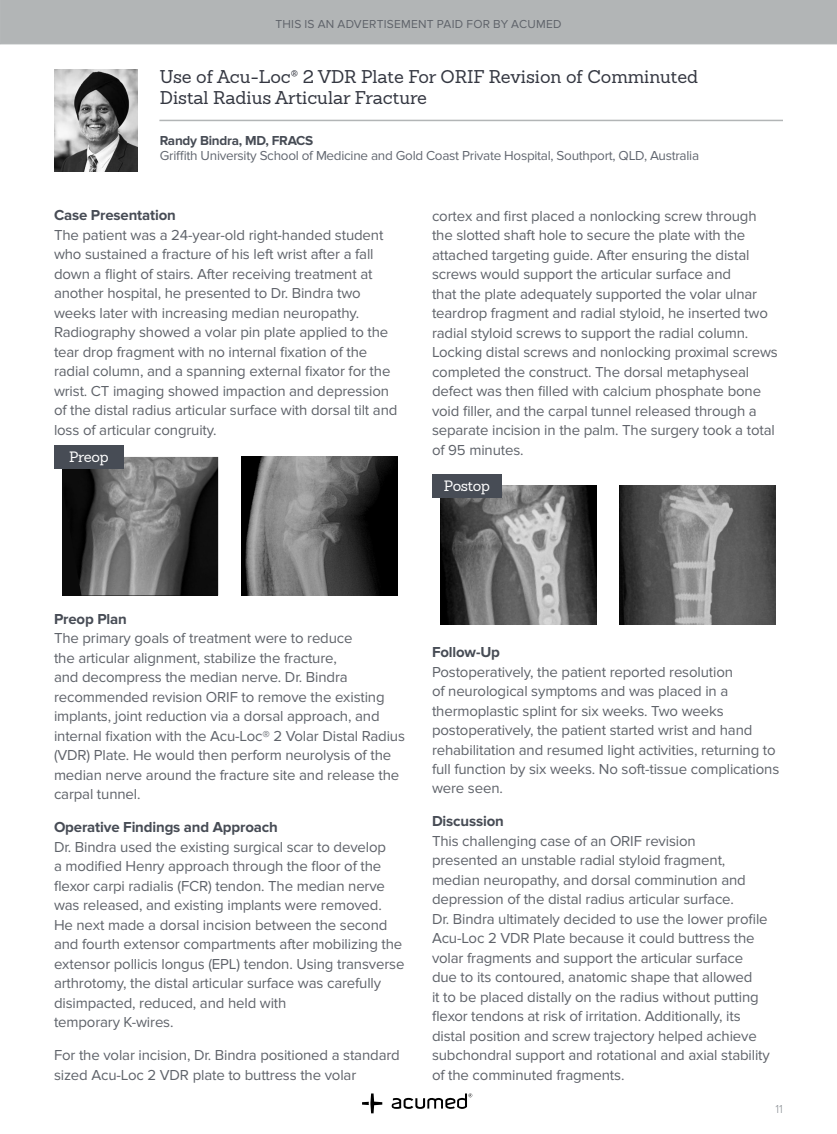
<style>
.page{position:relative;width:837px;height:1134px;background:#fff}
.page>*{position:absolute;margin:0;border:0;box-sizing:border-box;transform-origin:0 0}
.t1{font:18px/21px "Sanchez Slab";color:#343741}
.t2{font:15px/19.5px "Proxima Nova";letter-spacing:-.01em;color:#5f636a}
.t3{font:700 15px "Proxima Nova";letter-spacing:-.01em;color:#474c55}
.t4{font:14.7px "Sanchez Slab";letter-spacing:-.02em;color:#fff}
.t5{font:13.5px "Proxima Nova";letter-spacing:-.02em;color:#626770}
.t6{font:700 13.5px "Proxima Nova";letter-spacing:-.02em;color:#474c55}
.t7{font:12px "Proxima Nova";letter-spacing:.02em;color:#5f636a}
.t8{font:300 12px "Proxima Nova";color:#8e9297}
</style>
<div class="page">
<div style="left:0;top:0;width:837px;height:44px;background:#b2b5b6"></div>
<hr style="left:159px;top:120px;width:624px;height:1px;background:#b2b5b6">
<svg style="left:362px;top:1093px;width:20px;height:20px"></svg>
<svg style="left:392px;top:1093px;width:80px;height:16px"></svg>
<img style="left:54px;top:69px;width:83px;height:103px">
<img style="left:63px;top:457px;width:155px;height:138px">
<div style="left:54px;top:445px;width:70px;height:23px;background:#474c55"></div>
<img style="left:241px;top:457px;width:156px;height:138px">
<img style="left:441px;top:486px;width:155px;height:139px">
<div style="left:432px;top:474px;width:70px;height:24px;background:#474c55"></div>
<img style="left:619px;top:486px;width:156px;height:139px">
<p class="t7" style="left:275px;top:17px;width:288px">THIS IS AN ADVERTISEMENT PAID FOR BY ACUMED</p>
<p class="t1" style="left:160px;top:66px;width:540px">Use of Acu-Loc<sup>®</sup> 2 VDR Plate For ORIF Revision of Comminuted<br>Distal Radius Articular Fracture</p>
<p class="t6" style="left:160px;top:132px;width:155px">Randy Bindra, MD, FRACS</p>
<p class="t5" style="left:160px;top:147px;width:541px">Griffith University School of Medicine and Gold Coast Private Hospital, Southport, QLD, Australia</p>
<p class="t3" style="left:54px;top:207px;width:123px">Case Presentation</p>
<p class="t2" style="left:54px;top:225px;width:345px">The patient was a 24-year-old right-handed student who sustained a fracture of his left wrist after a fall down a flight of stairs. After receiving treatment at another hospital, he presented to Dr. Bindra two weeks later with increasing median neuropathy.<br>Radiography showed a volar pin plate applied to the tear drop fragment with no internal fixation of the radial column, and a spanning external fixator for the wrist. CT imaging showed impaction and depression of the distal radius articular surface with dorsal tilt and loss of articular congruity.</p>
<p class="t4" style="left:69px;top:447px;width:41px">Preop</p>
<p class="t2" style="left:432px;top:206px;width:347px">cortex and first placed a nonlocking screw through the slotted shaft hole to secure the plate with the attached targeting guide. After ensuring the distal screws would support the articular surface and<br>that the plate adequately supported the volar ulnar teardrop fragment and radial styloid, he inserted two radial styloid screws to support the radial column.<br>Locking distal screws and nonlocking proximal screws completed the construct. The dorsal metaphyseal defect was then filled with calcium phosphate bone void filler, and the carpal tunnel released through a separate incision in the palm. The surgery took a total of 95 minutes.</p>
<p class="t4" style="left:444px;top:476px;width:48px">Postop</p>
<p class="t3" style="left:54px;top:610px;width:74px">Preop Plan</p>
<p class="t2" style="left:54px;top:629px;width:352px">The primary goals of treatment were to reduce<br>the articular alignment, stabilize the fracture,<br>and decompress the median nerve. Dr. Bindra recommended revision ORIF to remove the existing implants, joint reduction via a dorsal approach, and internal fixation with the Acu-Loc® 2 Volar Distal Radius (VDR) Plate. He would then perform neurolysis of the median nerve around the fracture site and release the carpal tunnel.</p>
<p class="t3" style="left:54px;top:819px;width:225px">Operative Findings and Approach</p>
<p class="t2" style="left:54px;top:837px;width:352px">Dr. Bindra used the existing surgical scar to develop<br>a modified Henry approach through the floor of the flexor carpi radialis (FCR) tendon. The median nerve was released, and existing implants were removed.<br>He next made a dorsal incision between the second and fourth extensor compartments after mobilizing the extensor pollicis longus (EPL) tendon. Using transverse arthrotomy, the distal articular surface was carefully disimpacted, reduced, and held with<br>temporary K-wires.</p>
<p class="t2" style="left:54px;top:1046px;width:347px">For the volar incision, Dr. Bindra positioned a standard sized Acu-Loc 2 VDR plate to buttress the volar</p>
<p class="t3" style="left:432px;top:643px;width:69px">Follow-Up</p>
<p class="t2" style="left:432px;top:662px;width:349px">Postoperatively, the patient reported resolution<br>of neurological symptoms and was placed in a thermoplastic splint for six weeks. Two weeks postoperatively, the patient started wrist and hand rehabilitation and resumed light activities, returning to full function by six weeks. No soft-tissue complications were seen.</p>
<p class="t3" style="left:432px;top:813px;width:73px">Discussion</p>
<p class="t2" style="left:432px;top:831px;width:339px">This challenging case of an ORIF revision<br>presented an unstable radial styloid fragment, median neuropathy, and dorsal comminution and depression of the distal radius articular surface.<br>Dr. Bindra ultimately decided to use the lower profile Acu-Loc 2 VDR Plate because it could buttress the volar fragments and support the articular surface due to its contoured, anatomic shape that allowed<br>it to be placed distally on the radius without putting flexor tendons at risk of irritation. Additionally, its distal position and screw trajectory helped achieve subchondral support and rotational and axial stability of the comminuted fragments.</p>
<p class="t8" style="left:776px;top:1101px;width:9px">11</p>
</div>
